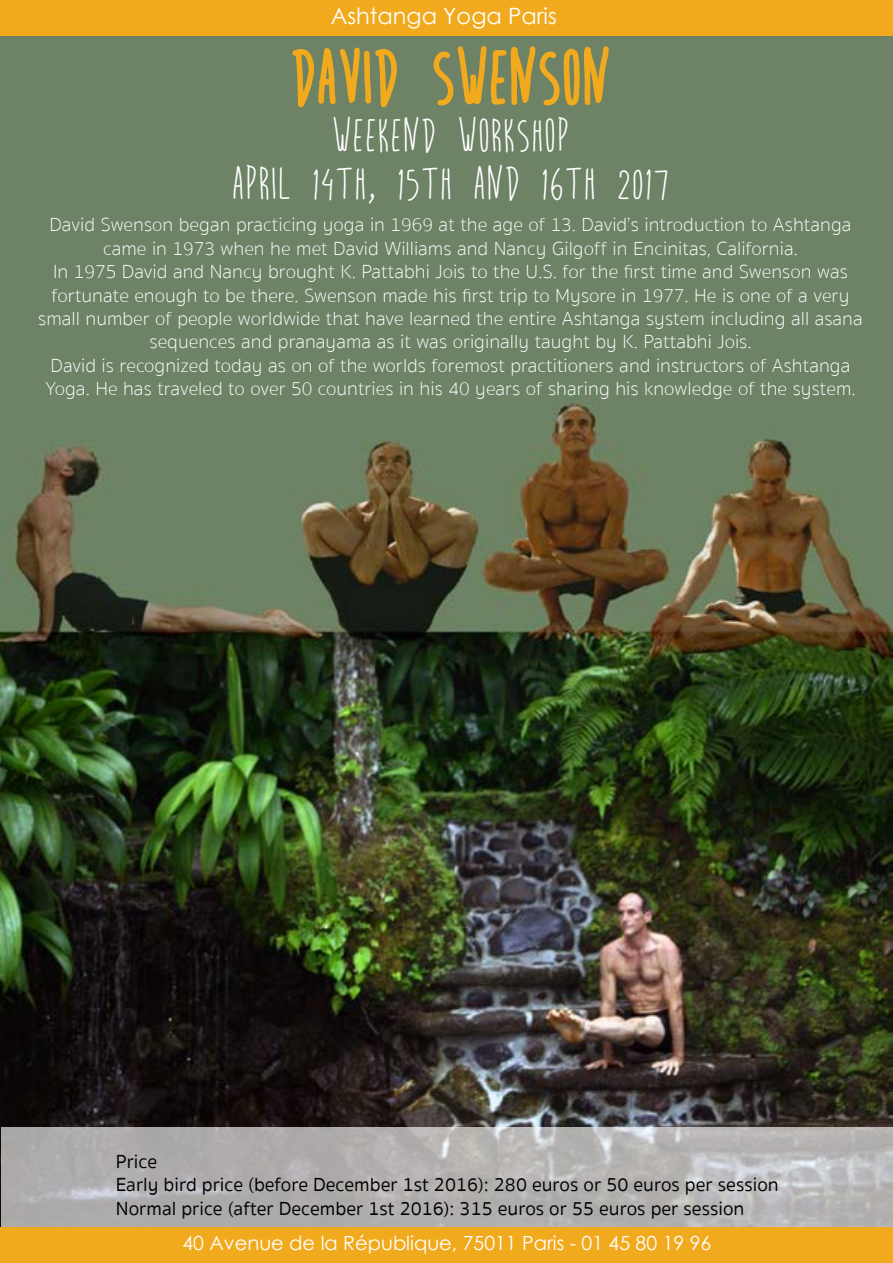
<style>
.page{position:relative;width:893px;height:1263px;background:#fff}
.page>*{position:absolute;margin:0;border:0;box-sizing:border-box;transform-origin:0 0}
.t1{font:45px "Bite Bullet";color:#fff}
.t2{font:22.5px "Century Gothic";color:#fff}
.t3{font:100 19.5px/23.4px "Sukhumvit Set";color:#fff;text-align:center}
.t4{font:19.5px/23.4px "Sukhumvit Set Text";color:#000}
.t5{font:19.5px "Century Gothic";color:#fff}
</style>
<div class="page">
<img style="left:0;top:35px;width:892px;height:1193px">
<div style="left:0;top:0;width:893px;height:35px;background:#f1aa1e"></div>
<div style="left:0;top:1228px;width:893px;height:35px;background:#f1aa1e"></div>
<svg style="left:1px;top:1128px;width:891px;height:99px;background:#b4b2b2"></svg>
<svg style="left:290px;top:35px;width:110px;height:117px;background:#8a8a56"></svg>
<svg style="left:423px;top:39px;width:187px;height:114px;background:#888957"></svg>
<svg style="left:234px;top:164px;width:41px;height:35px"></svg>
<svg style="left:314px;top:169px;width:4px;height:30px"></svg>
<svg style="left:356px;top:168px;width:18px;height:35px"></svg>
<svg style="left:619px;top:169px;width:48px;height:31px"></svg>
<div style="left:399px;top:164px;width:119px;height:37px;background:#6e8266"></div>
<div style="left:543px;top:167px;width:51px;height:33px;background:#6e8266"></div>
<p class="t2" style="left:331px;top:0;width:228px">Ashtanga Yoga Paris</p>
<h1 class="t1" style="left:278px;top:164px;width:78px">● ✔▼</h1>
<h1 class="t1" style="left:403px;top:116px;width:155px">■ □▲□</h1>
<p class="t3" style="left:38px;top:214px;width:826px">David Swenson began practicing yoga in 1969 at the age of 13. David’s introduction to Ashtanga came in 1973 when he met David Williams and Nancy Gilgoff in Encinitas, California.<br>In 1975 David and Nancy brought K. Pattabhi Jois to the U.S. for the first time and Swenson was fortunate enough to be there. Swenson made his first trip to Mysore in 1977. He is one of a very small number of people worldwide that have learned the entire Ashtanga system including all asana sequences and pranayama as it was originally taught by K. Pattabhi Jois.<br>David is recognized today as on of the worlds foremost practitioners and instructors of Ashtanga Yoga. He has traveled to over 50 countries in his 40 years of sharing his knowledge of the system.</p>
<p class="t4" style="left:116px;top:1150px;width:664px">Price<br>Early bird price (before December 1st 2016): 280 euros or 50 euros per session<br>Normal price (after December 1st 2016): 315 euros or 55 euros per session</p>
<p class="t5" style="left:183px;top:1229px;width:530px">40 Avenue de la République, 75011 Paris - 01 45 80 19 96</p>
</div>
